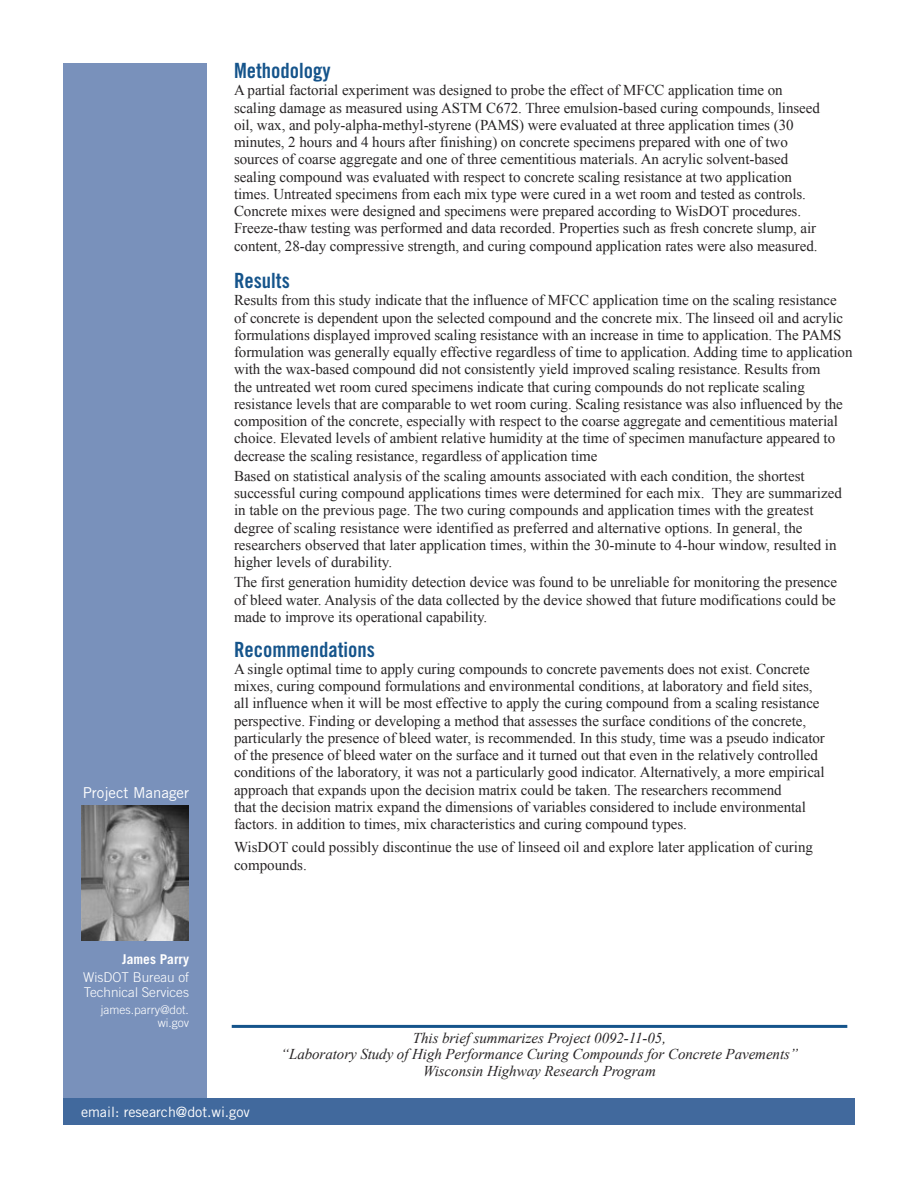
<style>
.page{position:relative;width:918px;height:1188px;background:#fff}
.page>*{position:absolute;margin:0;border:0;box-sizing:border-box;transform-origin:0 0}
.Subhead_Blue{font:21px "Trade Gothic LT Std Bd Cn 20";color:#15548b}
.Body_Copy_Normal{font:15px/17.2px "Times New Roman";letter-spacing:-.005em;color:#272425}
.Body_Copy_space_p2{font:15px/17.2px "Times New Roman";letter-spacing:-.005em;color:#272425}
.t1{font:italic 15px/16.5px "Times New Roman";letter-spacing:-.005em;color:#272425;text-align:center}
.Author_Sidebar_Subhe{font:15px "Trade Gothic LT Std";color:#fff}
.t2{font:14.25px "Trade Gothic LT Std";color:#fff}
.Author_Place_of_Work{font:300 13.5px/15px "Trade Gothic LT Std";color:#fff}
.Author_Name{font:700 13.5px "Trade Gothic LT Std";color:#fff}
.Author_email_address{font:300 12px/13.5px "Trade Gothic LT Std";color:#fff;text-align:right}
</style>
<div class="page">
<div style="left:63px;top:63px;width:144px;height:1062px;background:#7991bb"></div>
<hr style="left:232px;top:1025px;width:615px;height:3px;background:#15548b">
<div style="left:63px;top:1098px;width:792px;height:27px;background:#41699d"></div>
<img style="left:81px;top:805px;width:108px;height:135px">
<p class="Author_Sidebar_Subhe" style="left:83px;top:783px;width:108px">Project Manager</p>
<p class="Author_Name" style="left:122px;top:951px;width:68px">James Parry</p>
<p class="Author_Place_of_Work" style="left:83px;top:970px;width:107px">WisDOT Bureau of<br>Technical Services</p>
<p class="Author_email_address" style="left:101px;top:1002px;width:90px">james.parry@dot. wi.gov</p>
<p class="Subhead_Blue" style="left:234px;top:58px;width:98px">Methodology</p>
<p class="Body_Copy_Normal" style="left:234px;top:82px;width:587px">A partial factorial experiment was designed to probe the effect of MFCC application time on scaling damage as measured using ASTM C672. Three emulsion-based curing compounds, linseed oil, wax, and poly-alpha-methyl-styrene (PAMS) were evaluated at three application times (30 minutes, 2 hours and 4 hours after finishing) on concrete specimens prepared with one of two sources of coarse aggregate and one of three cementitious materials. An acrylic solvent-based sealing compound was evaluated with respect to concrete scaling resistance at two application times. Untreated specimens from each mix type were cured in a wet room and tested as controls.<br>Concrete mixes were designed and specimens were prepared according to WisDOT procedures.<br>Freeze-thaw testing was performed and data recorded. Properties such as fresh concrete slump, air content, 28-day compressive strength, and curing compound application rates were also measured.</p>
<p class="Subhead_Blue" style="left:234px;top:268px;width:57px">Results</p>
<p class="Body_Copy_space_p2" style="left:234px;top:292px;width:620px">Results from this study indicate that the influence of MFCC application time on the scaling resistance of concrete is dependent upon the selected compound and the concrete mix. The linseed oil and acrylic formulations displayed improved scaling resistance with an increase in time to application. The PAMS formulation was generally equally effective regardless of time to application. Adding time to application with the wax-based compound did not consistently yield improved scaling resistance. Results from<br>the untreated wet room cured specimens indicate that curing compounds do not replicate scaling resistance levels that are comparable to wet room curing. Scaling resistance was also influenced by the composition of the concrete, especially with respect to the coarse aggregate and cementitious material choice. Elevated levels of ambient relative humidity at the time of specimen manufacture appeared to decrease the scaling resistance, regardless of application time</p>
<p class="Body_Copy_space_p2" style="left:234px;top:467px;width:609px">Based on statistical analysis of the scaling amounts associated with each condition, the shortest successful curing compound applications times were determined for each mix. They are summarized in table on the previous page. The two curing compounds and application times with the greatest degree of scaling resistance were identified as preferred and alternative options. In general, the researchers observed that later application times, within the 30-minute to 4-hour window, resulted in higher levels of durability.</p>
<p class="Body_Copy_space_p2" style="left:234px;top:574px;width:605px;text-align:justify">The first generation humidity detection device was found to be unreliable for monitoring the presence of bleed water. Analysis of the data collected by the device showed that future modifications could be made to improve its operational capability.</p>
<p class="Subhead_Blue" style="left:234px;top:636px;width:143px">Recommendations</p>
<p class="Body_Copy_Normal" style="left:234px;top:660px;width:592px">A single optimal time to apply curing compounds to concrete pavements does not exist. Concrete mixes, curing compound formulations and environmental conditions, at laboratory and field sites, all influence when it will be most effective to apply the curing compound from a scaling resistance perspective. Finding or developing a method that assesses the surface conditions of the concrete, particularly the presence of bleed water, is recommended. In this study, time was a pseudo indicator of the presence of bleed water on the surface and it turned out that even in the relatively controlled conditions of the laboratory, it was not a particularly good indicator. Alternatively, a more empirical approach that expands upon the decision matrix could be taken. The researchers recommend<br>that the decision matrix expand the dimensions of variables considered to include environmental factors. in addition to times, mix characteristics and curing compound types.</p>
<p class="Body_Copy_Normal" style="left:234px;top:838px;width:581px">WisDOT could possibly discontinue the use of linseed oil and explore later application of curing compounds.</p>
<p class="t1" style="left:281px;top:1029px;width:519px">This brief summarizes Project 0092-11-05,<br>“Laboratory Study of High Performance Curing Compounds for Concrete Pavements”<br>Wisconsin Highway Research Program</p>
<p class="t2" style="left:81px;top:1103px;width:170px">email: research@dot.wi.gov</p>
</div>
